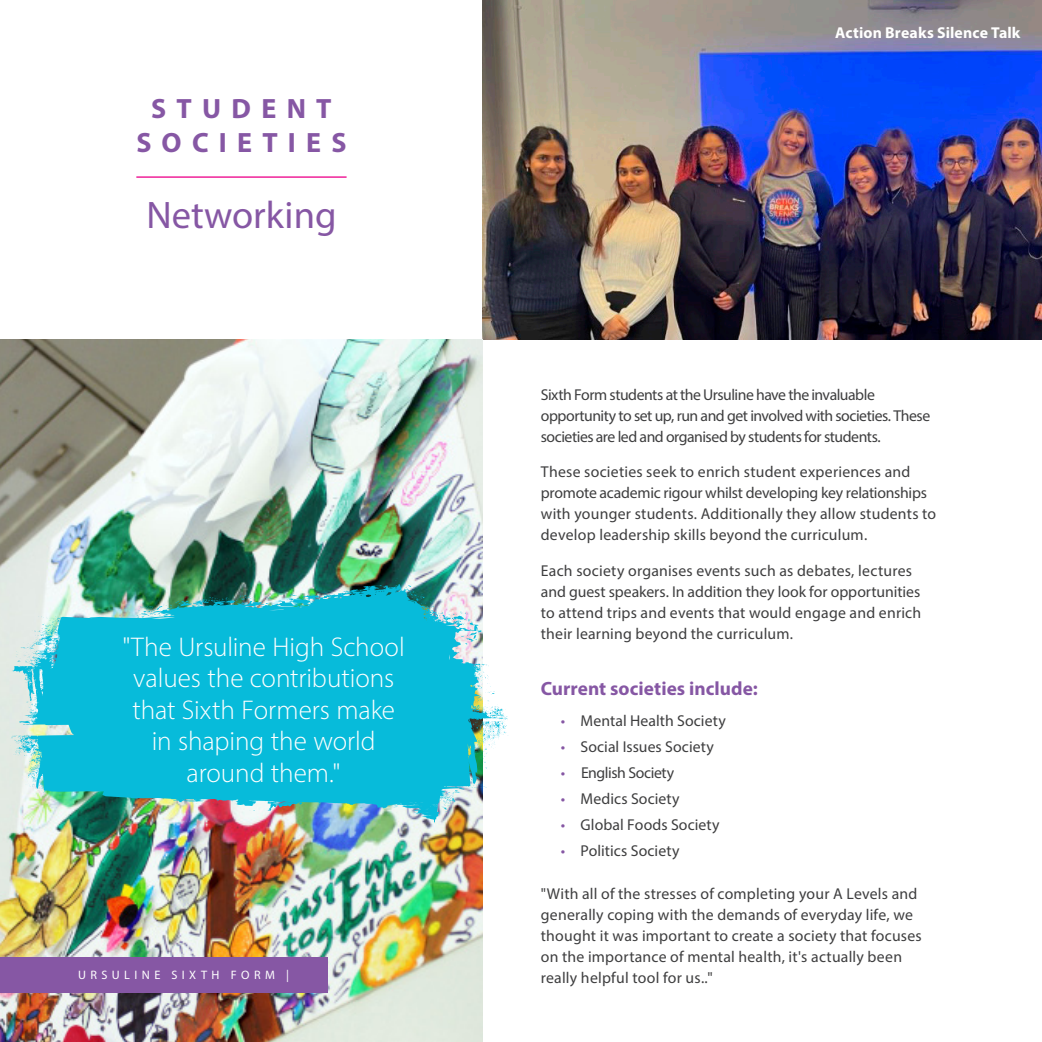
<style>
.page{position:relative;width:1042px;height:1042px;background:#fff}
.page>*{position:absolute;margin:0;border:0;box-sizing:border-box;transform-origin:0 0}
.Heading_-_Purple{font:38.5px "Myriad Pro";color:#8657a4}
.Heading_-_Purple-2{font:700 28px/33.6px "Myriad Pro";letter-spacing:.365em;color:#8657a4;text-align:center}
.t1{font:300 27.12px/31.5px "Myriad Pro";letter-spacing:-.005em;color:#fff;text-align:center}
.Subhead_-_Purple{font:700 19.25px "Myriad Pro";color:#8657a4}
.Body{font:15.75px/21px "Myriad Pro";letter-spacing:.01em;color:#3e3e3f}
.Body-2{font:15.75px/21px "Myriad Pro";letter-spacing:-.03em;color:#3e3e3f}
.Subhead_-_Purple-2{font:700 15.75px "Myriad Pro";letter-spacing:.01em;color:#fff}
.Body-3{font:15.75px "Myriad Pro";letter-spacing:-.025em;color:#3e3e3f}
.Heading{font:12.25px "Myriad Pro";letter-spacing:.365em;color:#fff}
.s1{color:#8657a4}
</style>
<div class="page">
<hr style="left:136px;top:176px;width:211px;height:2px;background:#ed028a">
<img style="left:483px;top:0;width:559px;height:339px">
<img style="left:0;top:339px;width:483px;height:703px">
<div style="left:0;top:957px;width:327px;height:35px;background:#8657a4"></div>
<img style="left:10px;top:578px;width:498px;height:244px">
<p class="Heading_-_Purple-2" style="left:136px;top:91px;width:212px">STUDENT<br>SOCIETIES</p>
<p class="Heading_-_Purple" style="left:146px;top:191px;width:192px">Networking</p>
<p class="t1" style="left:123px;top:630px;width:284px">"The Ursuline High School values the contributions that Sixth Formers make in shaping the world around them."</p>
<p class="Heading" style="left:78px;top:968px;width:212px">URSULINE SIXTH FORM |</p>
<p class="Subhead_-_Purple-2" style="left:835px;top:22px;width:187px">Action Breaks Silence Talk</p>
<p class="Body-2" style="left:541px;top:383px;width:391px">Sixth Form students at the Ursuline have the invaluable opportunity to set up, run and get involved with societies. These societies are led and organised by students for students.</p>
<p class="Body" style="left:541px;top:461px;width:397px">These societies seek to enrich student experiences and promote academic rigour whilst developing key relationships with younger students. Additionally they allow students to develop leadership skills beyond the curriculum.</p>
<p class="Body" style="left:541px;top:560px;width:382px">Each society organises events such as debates, lectures and guest speakers. In addition they look for opportunities to attend trips and events that would engage and enrich their learning beyond the curriculum.</p>
<p class="Subhead_-_Purple" style="left:541px;top:676px;width:219px">Current societies include:</p>
<p class="Body" style="left:561px;top:710px;width:167px"><span class="s1">•</span> Mental Health Society</p>
<p class="Body" style="left:561px;top:735px;width:155px"><span class="s1">•</span> Social Issues Society</p>
<p class="Body-3" style="left:561px;top:762px;width:115px"><span class="s1">•</span> English Society</p>
<p class="Body" style="left:561px;top:787px;width:120px"><span class="s1">•</span> Medics Society</p>
<p class="Body" style="left:561px;top:813px;width:160px"><span class="s1">•</span> Global Foods Society</p>
<p class="Body" style="left:561px;top:839px;width:120px"><span class="s1">•</span> Politics Society</p>
<p class="Body" style="left:541px;top:882px;width:382px">"With all of the stresses of completing your A Levels and generally coping with the demands of everyday life, we thought it was important to create a society that focuses on the importance of mental health, it's actually been really helpful tool for us.."</p>
</div>
